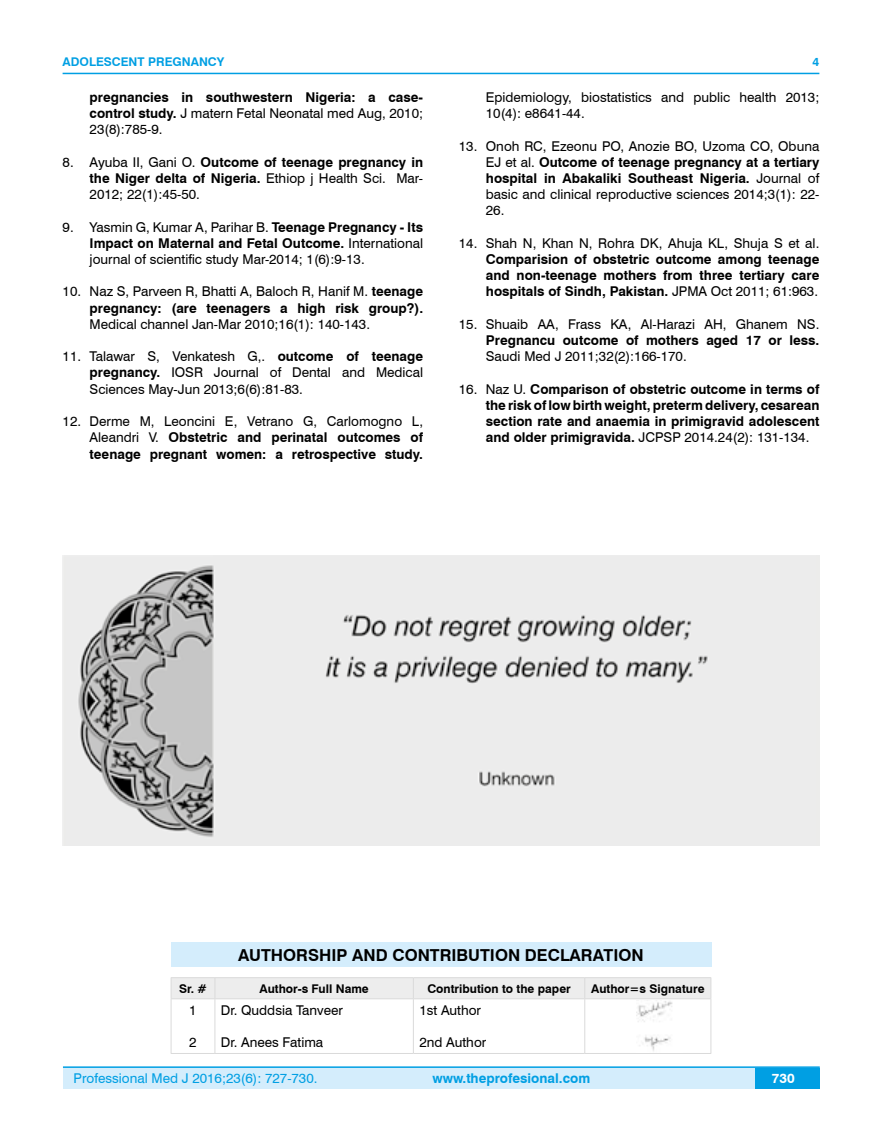
<style>
.page{position:relative;width:882px;height:1145px;background:#fff}
.page>*{position:absolute;margin:0;border:0;box-sizing:border-box;transform-origin:0 0}
.t1{font:700 16.5px "Swiss 721 BT";color:#000}
.t2{font:13.5px/16.2px "Swiss 721 BT";color:#000;text-align:justify}
.t3{font:700 13.5px/16.2px "Swiss 721 BT";color:#000;text-align:justify}
.t4{font:13.5px "Swiss 721 BT";color:#009fe3}
.t5{font:700 13.5px "Swiss 721 BT";color:#009fe3}
.t6{font:700 13.5px "Swiss 721 BT";color:#fff}
.t7{font:700 12px "Swiss 721 BT";color:#000}
.t8{font:700 12px "Swiss 721 BT";color:#009fe3}
.s1{font-weight:400}
.s2{font-weight:700}
</style>
<div class="page">
<div style="left:63px;top:1067px;width:756px;height:21px;background:#d4edfc"></div>
<hr style="left:63px;top:1066px;width:756px;height:2px;background:#009fe3">
<div style="left:754px;top:1068px;width:65px;height:20px;background:#009fe3"></div>
<hr style="left:63px;top:73px;width:756px;height:1px;background:#009fe3">
<div style="left:171px;top:942px;width:540px;height:24px;background:#d4edfc"></div>
<div style="left:171px;top:977px;width:540px;height:21px;background:#ededed"></div>
<hr style="left:171px;top:998px;width:44px;height:1px;background:#dadada">
<hr style="left:171px;top:999px;width:1px;height:54px;background:#dadada">
<hr style="left:215px;top:998px;width:198px;height:1px;background:#dadada">
<hr style="left:214px;top:999px;width:1px;height:54px;background:#dadada">
<hr style="left:413px;top:998px;width:171px;height:1px;background:#dadada">
<hr style="left:413px;top:999px;width:1px;height:54px;background:#dadada">
<hr style="left:584px;top:998px;width:127px;height:1px;background:#dadada">
<hr style="left:584px;top:999px;width:1px;height:54px;background:#dadada">
<hr style="left:710px;top:999px;width:1px;height:54px;background:#dadada">
<hr style="left:171px;top:1053px;width:44px;height:1px;background:#dadada">
<hr style="left:215px;top:1053px;width:198px;height:1px;background:#dadada">
<hr style="left:413px;top:1053px;width:171px;height:1px;background:#dadada">
<hr style="left:584px;top:1053px;width:127px;height:1px;background:#dadada">
<img style="left:636px;top:1000px;width:37px;height:51px">
<img style="left:62px;top:555px;width:757px;height:291px">
<p class="t8" style="left:63px;top:53px;width:163px">ADOLESCENT PREGNANCY</p>
<p class="t3" style="left:90px;top:89px;width:335px">pregnancies in southwestern Nigeria: a case&shy;control study. <span class="s1">J matern Fetal Neonatal med Aug, 2010; 23(8):785-9.</span></p>
<p class="t2" style="left:90px;top:153px;width:335px;text-indent:-27px">8. Ayuba II, Gani O. <span class="s2">Outcome of teenage pregnancy in the Niger delta of Nigeria.</span> Ethiop j Health Sci. Mar-2012; 22(1):45-50.</p>
<p class="t2" style="left:90px;top:218px;width:335px;text-indent:-27px">9. Yasmin G, Kumar A, Parihar B. <span class="s2">Teenage Pregnancy - Its Impact on Maternal and Fetal Outcome.</span> International journal of scientific study Mar-2014; 1(6):9-13.</p>
<p class="t3" style="left:63px;top:283px;width:362px;text-align:right"><span class="s1">10. Naz S, Parveen R, Bhatti A, Baloch R, Hanif M.</span> teenage pregnancy: (are teenagers a high risk group?).</p>
<p class="t2" style="left:90px;top:315px;width:282px">Medical channel Jan-Mar 2010;16(1): 140-143.</p>
<p class="t2" style="left:90px;top:348px;width:335px;text-indent:-27px">11. Talawar S, Venkatesh G,. <span class="s2">outcome of teenage pregnancy.</span> IOSR Journal of Dental and Medical Sciences May-Jun 2013;6(6):81-83.</p>
<p class="t3" style="left:90px;top:413px;width:335px;text-indent:-27px"><span class="s1">12. Derme M, Leoncini E, Vetrano G, Carlomogno L, Aleandri V.</span> Obstetric and perinatal outcomes of teenage pregnant women: a retrospective study.</p>
<p class="t8" style="left:812px;top:53px;width:8px">4</p>
<p class="t2" style="left:485px;top:89px;width:335px">Epidemiology, biostatistics and public health 2013;<br>10(4): e8641-44.</p>
<p class="t2" style="left:485px;top:137px;width:335px;text-indent:-27px">13. Onoh RC, Ezeonu PO, Anozie BO, Uzoma CO, Obuna EJ et al. <span class="s2">Outcome of teenage pregnancy at a tertiary hospital in Abakaliki Southeast Nigeria.</span> Journal of basic and clinical reproductive sciences 2014;3(1): 22- 26.</p>
<p class="t2" style="left:458px;top:234px;width:362px">14. Shah N, Khan N, Rohra DK, Ahuja KL, Shuja S et al.</p>
<p class="t3" style="left:485px;top:251px;width:335px">Comparision of obstetric outcome among teenage and non-teenage mothers from three tertiary care hospitals of Sindh, Pakistan. <span class="s1">JPMA Oct 2011; 61:963.</span></p>
<p class="t2" style="left:458px;top:315px;width:362px">15. Shuaib AA, Frass KA, Al-Harazi AH, Ghanem NS.</p>
<p class="t3" style="left:485px;top:332px;width:335px">Pregnancu outcome of mothers aged 17 or less.</p>
<p class="t2" style="left:485px;top:348px;width:202px">Saudi Med J 2011;32(2):166-170.</p>
<p class="t3" style="left:485px;top:380px;width:335px;text-indent:-27px"><span class="s1">16. Naz U.</span> Comparison of obstetric outcome in terms of the risk of low birth weight, preterm delivery, cesarean section rate and anaemia in primigravid adolescent and older primigravida. <span class="s1">JCPSP 2014.24(2): 131-134.</span></p>
<p class="t1" style="left:238px;top:943px;width:406px">AUTHORSHIP AND CONTRIBUTION DECLARATION</p>
<p class="t7" style="left:179px;top:980px;width:29px">Sr. #</p>
<p class="t7" style="left:259px;top:980px;width:111px">Author-s Full Name</p>
<p class="t7" style="left:427px;top:980px;width:145px">Contribution to the paper</p>
<p class="t7" style="left:591px;top:980px;width:115px">Author=s Signature</p>
<p class="t2" style="left:189px;top:1001px;width:9px">1</p>
<p class="t2" style="left:189px;top:1034px;width:9px">2</p>
<p class="t2" style="left:221px;top:1001px;width:123px">Dr. Quddsia Tanveer</p>
<p class="t2" style="left:221px;top:1034px;width:104px">Dr. Anees Fatima</p>
<p class="t2" style="left:419px;top:1001px;width:63px">1st Author</p>
<p class="t2" style="left:419px;top:1034px;width:68px">2nd Author</p>
<p class="t4" style="left:74px;top:1069px;width:245px">Professional Med J 2016;23(6): 727-730.</p>
<p class="t5" style="left:432px;top:1069px;width:159px">www.theprofesional.com</p>
<p class="t6" style="left:771px;top:1069px;width:24px">730</p>
</div>
